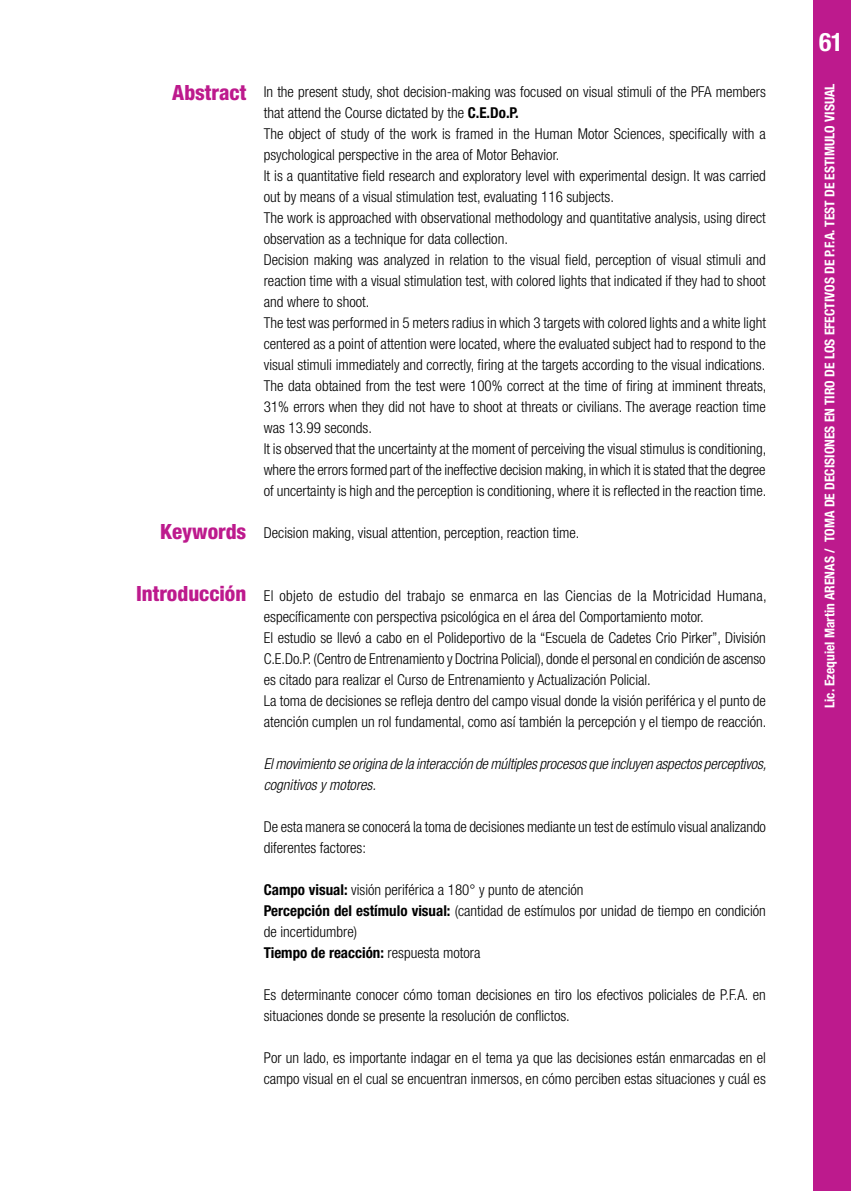
<style>
.page{position:relative;width:851px;height:1191px;background:#fff}
.page>*{position:absolute;margin:0;border:0;box-sizing:border-box;transform-origin:0 0}
.t1{font:700 condensed 25.5px "Helvetica Neue LT Std";color:#fff}
.t2{font:800 condensed 21px "Helvetica Neue LT Std";color:#bd1a8d}
.t3{font:300 condensed 15px/21px "Helvetica Neue LT Std";color:#000}
.t4{font:italic 300 condensed 15px/21px "Helvetica Neue LT Std";letter-spacing:-.01em;color:#000}
.t5{font:700 condensed 13.5px "Helvetica Neue LT Std";color:#fff}
.s1{font-weight:700}
</style>
<div class="page">
<div style="left:813px;top:0;width:37px;height:1191px;background:#bd1a8d"></div>
<h2 class="t2" style="left:172px;top:80px;width:76px">Abstract</h2>
<h2 class="t2" style="left:160px;top:519px;width:88px">Keywords</h2>
<h2 class="t2" style="left:136px;top:580px;width:112px">Introducción</h2>
<p class="t3" style="left:264px;top:81px;width:504px">In the present study, shot decision-making was focused on visual stimuli of the PFA members that attend the Course dictated by the <span class="s1">C.E.Do.P.<br></span>The object of study of the work is framed in the Human Motor Sciences, specifically with a psychological perspective in the area of Motor Behavior.<br>It is a quantitative field research and exploratory level with experimental design. It was carried out by means of a visual stimulation test, evaluating 116 subjects.<br>The work is approached with observational methodology and quantitative analysis, using direct observation as a technique for data collection.<br>Decision making was analyzed in relation to the visual field, perception of visual stimuli and reaction time with a visual stimulation test, with colored lights that indicated if they had to shoot and where to shoot.<br>The test was performed in 5 meters radius in which 3 targets with colored lights and a white light centered as a point of attention were located, where the evaluated subject had to respond to the visual stimuli immediately and correctly, firing at the targets according to the visual indications.<br>The data obtained from the test were 100% correct at the time of firing at imminent threats, 31% errors when they did not have to shoot at threats or civilians. The average reaction time was 13.99 seconds.<br>It is observed that the uncertainty at the moment of perceiving the visual stimulus is conditioning, where the errors formed part of the ineffective decision making, in which it is stated that the degree of uncertainty is high and the perception is conditioning, where it is reflected in the reaction time.</p>
<p class="t3" style="left:264px;top:522px;width:317px">Decision making, visual attention, perception, reaction time.</p>
<p class="t3" style="left:264px;top:585px;width:504px">El objeto de estudio del trabajo se enmarca en las Ciencias de la Motricidad Humana, específicamente con perspectiva psicológica en el área del Comportamiento motor.<br>El estudio se llevó a cabo en el Polideportivo de la “Escuela de Cadetes Crio Pirker”, División C.E.Do.P. (Centro de Entrenamiento y Doctrina Policial), donde el personal en condición de ascenso es citado para realizar el Curso de Entrenamiento y Actualización Policial.<br>La toma de decisiones se refleja dentro del campo visual donde la visión periférica y el punto de atención cumplen un rol fundamental, como así también la percepción y el tiempo de reacción.</p>
<p class="t4" style="left:264px;top:753px;width:504px">El movimiento se origina de la interacción de múltiples procesos que incluyen aspectos perceptivos, cognitivos y motores.</p>
<p class="t3" style="left:264px;top:816px;width:503px">De esta manera se conocerá la toma de decisiones mediante un test de estímulo visual analizando diferentes factores:</p>
<p class="t3" style="left:264px;top:879px;width:503px"><span class="s1">Campo visual:</span> visión periférica a 180° y punto de atención<br><span class="s1">Percepción del estímulo visual:</span> (cantidad de estímulos por unidad de tiempo en condición de incertidumbre)<br><span class="s1">Tiempo de reacción:</span> respuesta motora</p>
<p class="t3" style="left:264px;top:984px;width:503px">Es determinante conocer cómo toman decisiones en tiro los efectivos policiales de P.F.A. en situaciones donde se presente la resolución de conflictos.</p>
<p class="t3" style="left:264px;top:1047px;width:503px">Por un lado, es importante indagar en el tema ya que las decisiones están enmarcadas en el campo visual en el cual se encuentran inmersos, en cómo perciben estas situaciones y cuál es</p>
<h1 class="t1" style="left:819px;top:27px;width:25px">61</h1>
<p class="t5" style="left:821px;top:708px;width:626px;rotate:-90deg">Lic. Ezequiel Martin ARENAS / TOMA DE DECISIONES EN TIRO DE LOS EFECTIVOS DE P.F.A. TEST DE ESTIMULO VISUAL</p>
</div>
